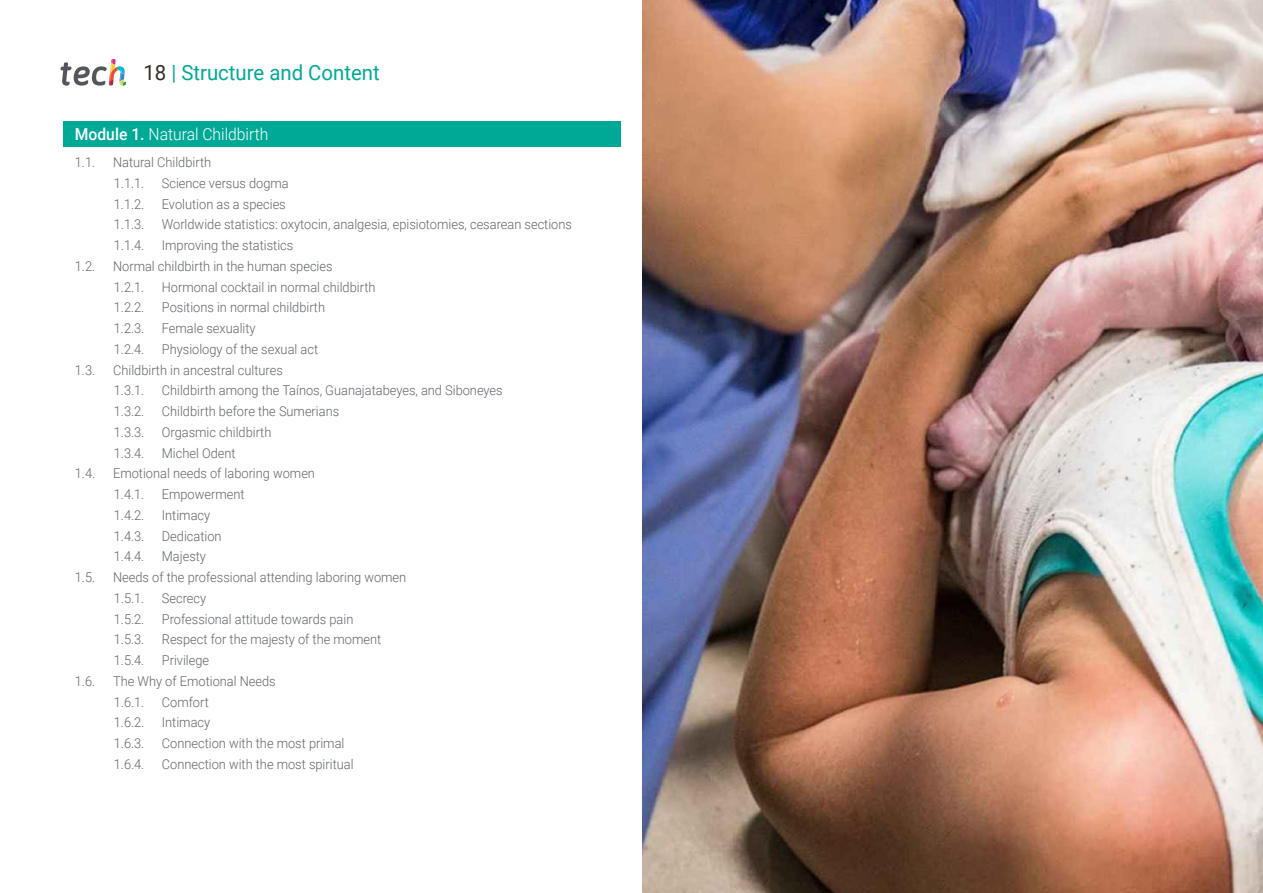
<style>
.page{position:relative;width:1263px;height:893px;background:#fff}
.page>*{position:absolute;margin:0;border:0;box-sizing:border-box;transform-origin:0 0}
.t1{font:21px "Roboto";color:#00a996}
.t2{font:300 16.5px "Roboto";color:#fff;scale:.95 1}
.t3{font:300 13.5px/20.7px "Roboto";color:#61646a;scale:.95 1}
.s1{color:#312e20}
.s2{font-weight:500}
</style>
<div class="page">
<div style="left:64px;top:121px;width:557px;height:25px;background:#00a996"></div>
<svg style="left:61px;top:59px;width:65px;height:27px"></svg>
<img style="left:642px;top:0;width:621px;height:893px">
<h1 class="t1" style="left:144px;top:57px;width:238px"><span class="s1">18</span> | Structure and Content</h1>
<p class="t2" style="left:75px;top:123px;width:205px"><span class="s2">Module 1.</span> Natural Childbirth</p>
<p class="t3" style="left:75px;top:151px;width:23px">1.1.</p>
<p class="t3" style="left:113px;top:151px;width:105px">Natural Childbirth<br>1.1.1.</p>
<p class="t3" style="left:162px;top:172px;width:135px">Science versus dogma</p>
<p class="t3" style="left:114px;top:193px;width:34px">1.1.2.</p>
<p class="t3" style="left:162px;top:193px;width:132px">Evolution as a species</p>
<p class="t3" style="left:114px;top:214px;width:34px">1.1.3.</p>
<p class="t3" style="left:162px;top:214px;width:433px">Worldwide statistics: oxytocin, analgesia, episiotomies, cesarean sections</p>
<p class="t3" style="left:114px;top:234px;width:34px">1.1.4.</p>
<p class="t3" style="left:162px;top:234px;width:140px">Improving the statistics</p>
<p class="t3" style="left:75px;top:255px;width:23px">1.2.</p>
<p class="t3" style="left:113px;top:255px;width:233px">Normal childbirth in the human species<br>1.2.1.</p>
<p class="t3" style="left:162px;top:276px;width:226px">Hormonal cocktail in normal childbirth</p>
<p class="t3" style="left:114px;top:297px;width:34px">1.2.2.</p>
<p class="t3" style="left:162px;top:297px;width:173px">Positions in normal childbirth</p>
<p class="t3" style="left:114px;top:317px;width:34px">1.2.3.</p>
<p class="t3" style="left:162px;top:317px;width:100px">Female sexuality</p>
<p class="t3" style="left:114px;top:338px;width:34px">1.2.4.</p>
<p class="t3" style="left:162px;top:338px;width:166px">Physiology of the sexual act</p>
<p class="t3" style="left:75px;top:359px;width:23px">1.3.</p>
<p class="t3" style="left:113px;top:359px;width:180px">Childbirth in ancestral cultures<br>1.3.1.</p>
<p class="t3" style="left:162px;top:380px;width:360px">Childbirth among the Taínos, Guanajatabeyes, and Siboneyes</p>
<p class="t3" style="left:114px;top:400px;width:34px">1.3.2.</p>
<p class="t3" style="left:162px;top:400px;width:188px">Childbirth before the Sumerians</p>
<p class="t3" style="left:114px;top:421px;width:34px">1.3.3.</p>
<p class="t3" style="left:162px;top:421px;width:117px">Orgasmic childbirth</p>
<p class="t3" style="left:114px;top:442px;width:34px">1.3.4.</p>
<p class="t3" style="left:162px;top:442px;width:79px">Michel Odent</p>
<p class="t3" style="left:75px;top:463px;width:23px">1.4.</p>
<p class="t3" style="left:113px;top:463px;width:214px">Emotional needs of laboring women<br>1.4.1.</p>
<p class="t3" style="left:162px;top:483px;width:89px">Empowerment</p>
<p class="t3" style="left:114px;top:504px;width:34px">1.4.2.</p>
<p class="t3" style="left:162px;top:504px;width:52px">Intimacy</p>
<p class="t3" style="left:114px;top:525px;width:34px">1.4.3.</p>
<p class="t3" style="left:162px;top:525px;width:64px">Dedication</p>
<p class="t3" style="left:114px;top:546px;width:34px">1.4.4.</p>
<p class="t3" style="left:162px;top:546px;width:48px">Majesty</p>
<p class="t3" style="left:75px;top:566px;width:23px">1.5.</p>
<p class="t3" style="left:113px;top:566px;width:310px">Needs of the professional attending laboring women<br>1.5.1.</p>
<p class="t3" style="left:162px;top:587px;width:48px">Secrecy</p>
<p class="t3" style="left:114px;top:608px;width:34px">1.5.2.</p>
<p class="t3" style="left:162px;top:608px;width:203px">Professional attitude towards pain</p>
<p class="t3" style="left:114px;top:629px;width:34px">1.5.3.</p>
<p class="t3" style="left:162px;top:629px;width:232px">Respect for the majesty of the moment</p>
<p class="t3" style="left:114px;top:649px;width:34px">1.5.4.</p>
<p class="t3" style="left:162px;top:649px;width:51px">Privilege</p>
<p class="t3" style="left:75px;top:670px;width:23px">1.6.</p>
<p class="t3" style="left:113px;top:670px;width:173px">The Why of Emotional Needs<br>1.6.1.</p>
<p class="t3" style="left:162px;top:691px;width:51px">Comfort</p>
<p class="t3" style="left:114px;top:712px;width:34px">1.6.2.</p>
<p class="t3" style="left:162px;top:712px;width:52px">Intimacy</p>
<p class="t3" style="left:114px;top:732px;width:34px">1.6.3.</p>
<p class="t3" style="left:162px;top:732px;width:194px">Connection with the most primal</p>
<p class="t3" style="left:114px;top:753px;width:34px">1.6.4.</p>
<p class="t3" style="left:162px;top:753px;width:203px">Connection with the most spiritual</p>
</div>
